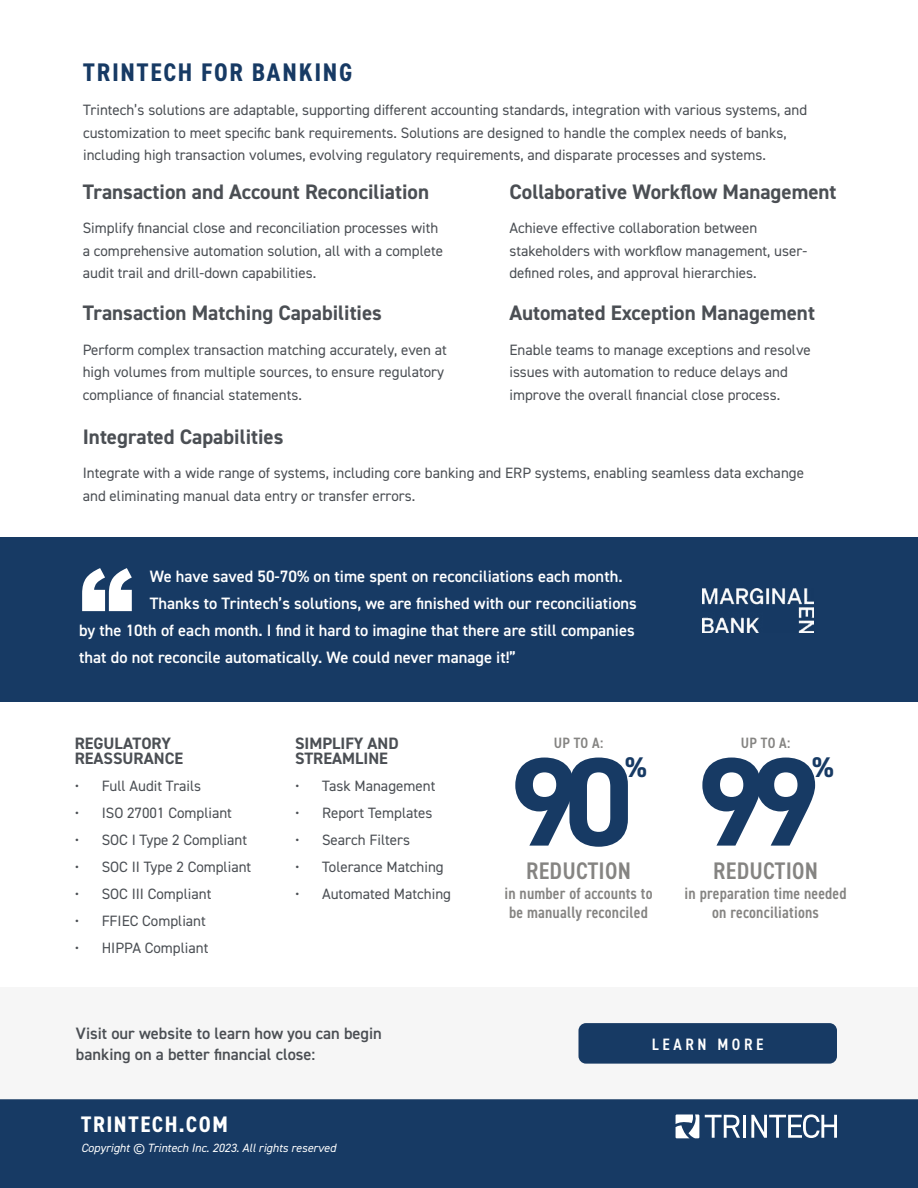
<style>
.page{position:relative;width:918px;height:1188px;background:#fff}
.page>*{position:absolute;margin:0;border:0;box-sizing:border-box;transform-origin:0 0}
.t1{font:700 126px "DIN2014";color:#173a64}
.t2{font:900 108px "Arial";color:#fff}
.t3{font:700 28.5px "DIN2014";color:#173a64}
.t4{font:700 condensed 25.5px "DIN2014";letter-spacing:.065em;color:#173a64}
.t5{font:600 condensed 24px "DIN2014";letter-spacing:.01em;color:#858482}
.t6{font:700 condensed 22.5px "DIN2014";letter-spacing:.07em;color:#fff}
.t7{font:700 21px "DIN2014";color:#4b4f54}
.t8{font:600 16.5px "DIN2014";color:#fff}
.t9{font:600 condensed 16.5px/19.5px "DIN2014";letter-spacing:.01em;color:#858482}
.t10{font:600 16.5px/21px "DIN2014";color:#4b4f54}
.t11{font:700 16.5px/15px "DIN2014";color:#4b4f54}
.t12{font:600 condensed 16.5px "DIN2014";letter-spacing:.22em;color:#fff}
.t13{font:15px/22.5px "DIN2014";color:#4b4f54}
.t14{font:600 condensed 15px "DIN2014";letter-spacing:.02em;color:#858482}
.t15{font:italic 12px "DIN2014";color:#fff}
</style>
<div class="page">
<div style="left:0;top:1099px;width:918px;height:89px;background:#173a64"></div>
<svg style="left:705px;top:1115px;width:35px;height:23px"></svg>
<hr style="left:743px;top:1115px;width:3px;height:23px;background:#fff">
<svg style="left:751px;top:1115px;width:86px;height:23px"></svg>
<svg style="left:676px;top:1115px;width:23px;height:23px"></svg>
<div style="left:0;top:987px;width:918px;height:112px;background:#f6f6f6"></div>
<div style="left:0;top:537px;width:918px;height:165px;background:#173a64"></div>
<img style="left:702px;top:588px;width:112px;height:44px">
<div style="left:578px;top:1023px;width:259px;height:41px;background:#173a64;border-radius:8px"></div>
<h3 class="t4" style="left:83px;top:55px;width:271px">TRINTECH FOR BANKING</h3>
<p class="t13" style="left:83px;top:98px;width:726px">Trintech’s solutions are adaptable, supporting different accounting standards, integration with various systems, and customization to meet specific bank requirements. Solutions are designed to handle the complex needs of banks, including high transaction volumes, evolving regulatory requirements, and disparate processes and systems.</p>
<h3 class="t7" style="left:509px;top:178px;width:329px">Collaborative Workflow Management</h3>
<p class="t13" style="left:509px;top:217px;width:299px">Achieve effective collaboration between stakeholders with workflow management, user&shy;defined roles, and approval hierarchies.</p>
<h3 class="t7" style="left:509px;top:299px;width:307px">Automated Exception Management</h3>
<p class="t13" style="left:509px;top:338px;width:303px">Enable teams to manage exceptions and resolve issues with automation to reduce delays and improve the overall financial close process.</p>
<h3 class="t7" style="left:83px;top:178px;width:348px">Transaction and Account Reconciliation</h3>
<p class="t13" style="left:83px;top:217px;width:362px">Simplify financial close and reconciliation processes with a comprehensive automation solution, all with a complete audit trail and drill-down capabilities.</p>
<h3 class="t7" style="left:83px;top:299px;width:301px">Transaction Matching Capabilities</h3>
<p class="t13" style="left:83px;top:338px;width:366px">Perform complex transaction matching accurately, even at high volumes from multiple sources, to ensure regulatory compliance of financial statements.</p>
<h3 class="t7" style="left:83px;top:422px;width:202px">Integrated Capabilities</h3>
<p class="t13" style="left:83px;top:461px;width:723px">Integrate with a wide range of systems, including core banking and ERP systems, enabling seamless data exchange and eliminating manual data entry or transfer errors.</p>
<h2 class="t2" style="left:79px;top:530px;width:55px">“</h2>
<p class="t8" style="left:150px;top:566px;width:474px">We have saved 50-70% on time spent on reconciliations each month.</p>
<p class="t8" style="left:150px;top:593px;width:489px">Thanks to Trintech’s solutions, we are finished with our reconciliations</p>
<p class="t8" style="left:79px;top:620px;width:557px">by the 10th of each month. I find it hard to imagine that there are still companies</p>
<p class="t8" style="left:79px;top:647px;width:438px">that do not reconcile automatically. We could never manage it!”</p>
<p class="t11" style="left:75px;top:735px;width:110px">REGULATORY<br>REASSURANCE</p>
<p class="t13" style="left:75px;top:774px;width:128px">• Full Audit Trails</p>
<p class="t13" style="left:75px;top:801px;width:159px">• ISO 27001 Compliant</p>
<p class="t13" style="left:75px;top:828px;width:174px">• SOC I Type 2 Compliant</p>
<p class="t13" style="left:75px;top:855px;width:178px">• SOC II Type 2 Compliant</p>
<p class="t13" style="left:75px;top:882px;width:138px">• SOC III Compliant</p>
<p class="t13" style="left:75px;top:909px;width:133px">• FFIEC Compliant</p>
<p class="t13" style="left:75px;top:936px;width:135px">• HIPPA Compliant</p>
<p class="t11" style="left:295px;top:735px;width:105px">SIMPLIFY AND<br>STREAMLINE</p>
<p class="t13" style="left:295px;top:774px;width:142px">• Task Management</p>
<p class="t13" style="left:295px;top:801px;width:139px">• Report Templates</p>
<p class="t13" style="left:295px;top:828px;width:117px">• Search Filters</p>
<p class="t13" style="left:295px;top:855px;width:150px">• Tolerance Matching</p>
<p class="t13" style="left:295px;top:882px;width:157px">• Automated Matching</p>
<p class="t14" style="left:554px;top:732px;width:51px">UP TO A:</p>
<h3 class="t3" style="left:625px;top:748px;width:23px">%</h3>
<h1 class="t1" style="left:510px;top:718px;width:124px">90</h1>
<h3 class="t5" style="left:526px;top:855px;width:106px">REDUCTION</h3>
<p class="t9" style="left:504px;top:883px;width:150px">in number of accounts to be manually reconciled</p>
<p class="t14" style="left:741px;top:732px;width:51px">UP TO A:</p>
<h3 class="t3" style="left:812px;top:748px;width:23px">%</h3>
<h1 class="t1" style="left:698px;top:718px;width:124px">99</h1>
<h3 class="t5" style="left:713px;top:855px;width:106px">REDUCTION</h3>
<p class="t9" style="left:685px;top:883px;width:164px;text-align:center">in preparation time needed on reconciliations</p>
<p class="t10" style="left:76px;top:1023px;width:308px">Visit our website to learn how you can begin banking on a better financial close:</p>
<p class="t12" style="left:652px;top:1033px;width:113px">LEARN MORE</p>
<h3 class="t6" style="left:81px;top:1109px;width:148px">TRINTECH.COM</h3>
<p class="t15" style="left:81px;top:1141px;width:257px">Copyright © Trintech Inc. 2023. All rights reserved</p>
</div>
